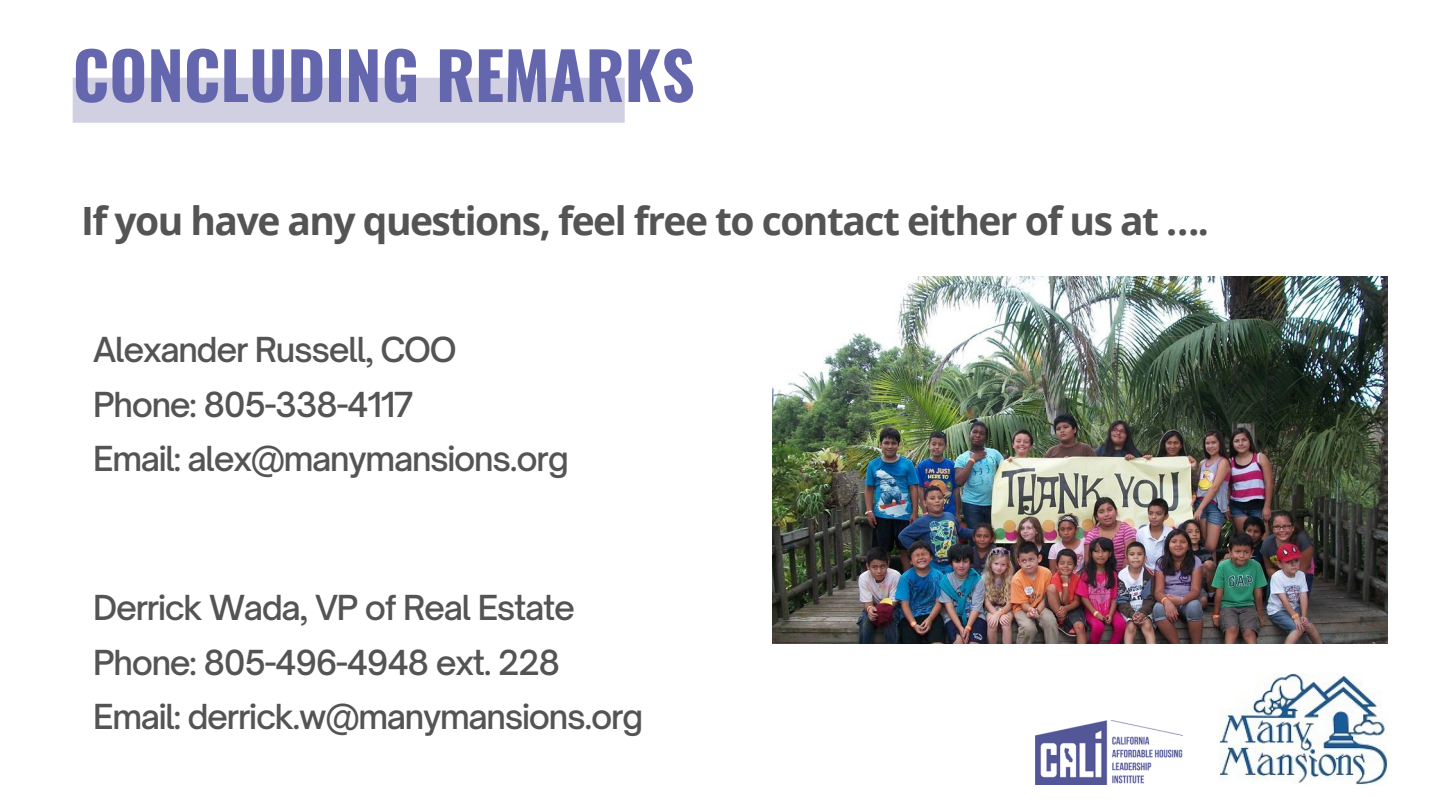
<style>
.page{position:relative;width:1440px;height:810px;background:#fff}
.page>*{position:absolute;margin:0;border:0;box-sizing:border-box;transform-origin:0 0}
.t1{font:700 65px "Oswald";color:#6466ae}
.t2{font:700 39px "Open Sans";letter-spacing:-.04em;color:#545454}
.t3{font:500 33px/54.8px "Open Sauce One";letter-spacing:-.04em;color:#545454}
</style>
<div class="page">
<div style="left:73px;top:78px;width:552px;height:45px;background:#d0d0e2"></div>
<img style="left:1036px;top:721px;width:146px;height:64px">
<img style="left:772px;top:276px;width:616px;height:368px">
<img style="left:1219px;top:673px;width:168px;height:112px">
<h1 class="t1" style="left:73px;top:24px;width:624px">CONCLUDING REMARKS</h1>
<p class="t2" style="left:81px;top:194px;width:1130px">If you have any questions, feel free to contact either of us at ….</p>
<p class="t3" style="left:93px;top:322px;width:477px">Alexander Russell, COO<br>Phone: 805-338-4117<br>Email: alex@manymansions.org</p>
<p class="t3" style="left:93px;top:580px;width:552px">Derrick Wada, VP of Real Estate<br>Phone: 805-496-4948 ext. 228<br>Email: derrick.w@manymansions.org</p>
</div>
